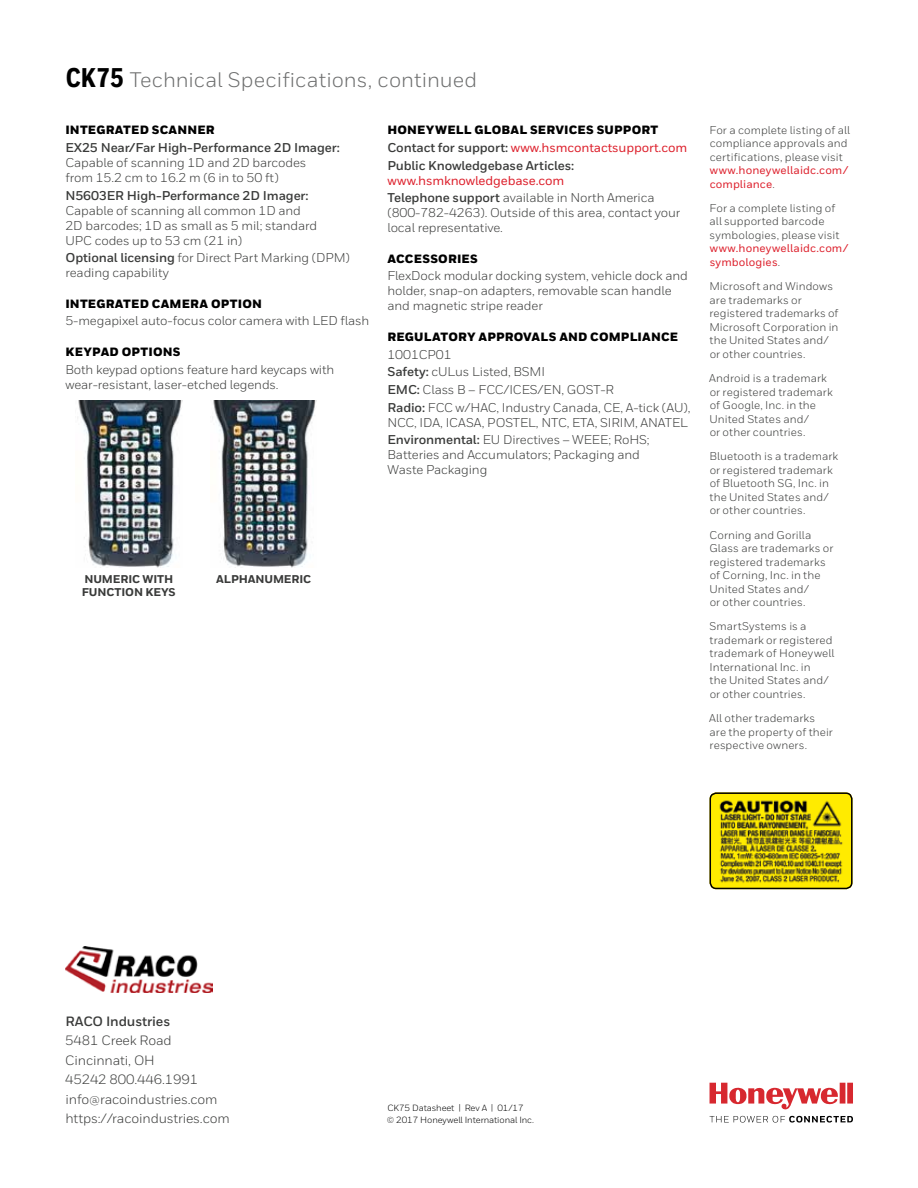
<style>
.page{position:relative;width:918px;height:1188px;background:#fff}
.page>*{position:absolute;margin:0;border:0;box-sizing:border-box;transform-origin:0 0}
.t1{font:21px "Honeywell Sans";color:#6d6e6e}
.t2{font:13.5px/19.5px "Honeywell Sans";letter-spacing:-.01em;color:#3a3b3a}
.t3{font:700 13.5px "Honeywell Sans";letter-spacing:-.01em;color:#3a3b3a}
.t4{font:12.75px/15px "Honeywell Sans";letter-spacing:-.01em;color:#3a3b3a}
.t5{font:700 12.75px/17.7px "Honeywell Sans";letter-spacing:-.01em;color:#3a3b3a}
.t6{font:500 12.75px/17.7px "Honeywell Sans";letter-spacing:-.01em;color:#dd202c}
.t7{font:900 12px "Honeywell Sans";letter-spacing:.015em;color:#000}
.t8{font:11.25px/13.5px "Honeywell Sans";letter-spacing:.005em;color:#3a3b3a}
.t9{font:500 11.25px/13.5px "Honeywell Sans";letter-spacing:.01em;color:#dd202c}
.t10{font:800 11.25px/12.8px "Honeywell Sans";letter-spacing:-.01em;color:#3a3b3a}
.t11{font:9px/12px "Honeywell Sans";letter-spacing:-.01em;color:#000}
.s1{font-family:"Honeywell Cond";font-weight:800;font-size:27px;color:#000}
.s2{font-weight:700}
.s3{font-weight:500;color:#dd202c}
.s4{font-weight:700;color:#3a3b3a}
.s5{font-weight:400;color:#3a3b3a}
</style>
<div class="page">
<svg style="left:710px;top:1083px;width:143px;height:27px"></svg>
<svg style="left:710px;top:1116px;width:143px;height:7px"></svg>
<img style="left:710px;top:795px;width:143px;height:94px">
<div style="left:710px;top:792px;width:143px;height:97px;border:2px solid #000;border-radius:6px"></div>
<img style="left:77px;top:401px;width:105px;height:167px">
<img style="left:212px;top:401px;width:105px;height:167px">
<img style="left:65px;top:946px;width:147px;height:47px">
<h1 class="t1" style="left:66px;top:67px;width:413px"><span class="s1">CK75</span> Technical Specifications, continued</h1>
<p class="t7" style="left:65px;top:123px;width:151px">INTEGRATED SCANNER</p>
<p class="t5" style="left:65px;top:139px;width:276px">EX25 Near/Far High-Performance 2D Imager:</p>
<p class="t4" style="left:65px;top:155px;width:242px">Capable of scanning 1D and 2D barcodes from 15.2 cm to 16.2 m (6 in to 50 ft)</p>
<p class="t5" style="left:65px;top:187px;width:245px">N5603ER High-Performance 2D Imager:</p>
<p class="t4" style="left:65px;top:203px;width:253px">Capable of scanning all common 1D and<br>2D barcodes; 1D as small as 5 mil; standard<br>UPC codes up to 53 cm (21 in)</p>
<p class="t4" style="left:65px;top:250px;width:286px"><span class="s2">Optional licensing</span> for Direct Part Marking (DPM) reading capability</p>
<p class="t7" style="left:65px;top:296px;width:198px">INTEGRATED CAMERA OPTION</p>
<p class="t4" style="left:65px;top:314px;width:306px">5-megapixel auto-focus color camera with LED flash</p>
<p class="t7" style="left:65px;top:344px;width:117px">KEYPAD OPTIONS</p>
<p class="t4" style="left:65px;top:362px;width:270px">Both keypad options feature hard keycaps with wear-resistant, laser-etched legends.</p>
<p class="t7" style="left:387px;top:123px;width:272px">HONEYWELL GLOBAL SERVICES SUPPORT</p>
<p class="t5" style="left:387px;top:139px;width:301px">Contact for support: <span class="s3">www.hsmcontactsupport.com<br></span>Public Knowledgebase Articles:</p>
<p class="t6" style="left:387px;top:172px;width:269px">www.hsmknowledgebase.com<br><span class="s4">Telephone support</span> <span class="s5">available in North America</span></p>
<p class="t4" style="left:387px;top:205px;width:294px">(800-782-4263). Outside of this area, contact your local representative.</p>
<p class="t7" style="left:387px;top:251px;width:92px">ACCESSORIES</p>
<p class="t4" style="left:387px;top:269px;width:302px">FlexDock modular docking system, vehicle dock and holder, snap-on adapters, removable scan handle and magnetic stripe reader</p>
<p class="t7" style="left:387px;top:329px;width:292px">REGULATORY APPROVALS AND COMPLIANCE</p>
<p class="t4" style="left:387px;top:345px;width:304px;line-height:17.7px">1001CP01<br><span class="s2">Safety:</span> cULus Listed, BSMI<br><span class="s2">EMC:</span> Class B – FCC/ICES/EN, GOST-R<br><span class="s2">Radio:</span> FCC w/HAC, Industry Canada, CE, A-tick (AU),</p>
<p class="t4" style="left:387px;top:413px;width:302px;line-height:17.7px">NCC, IDA, ICASA, POSTEL, NTC, ETA, SIRIM, ANATEL<br><span class="s2">Environmental:</span> EU Directives – WEEE; RoHS;</p>
<p class="t4" style="left:387px;top:448px;width:254px">Batteries and Accumulators; Packaging and<br>Waste Packaging</p>
<p class="t10" style="left:82px;top:573px;width:95px">NUMERIC WITH<br>FUNCTION KEYS</p>
<p class="t10" style="left:216px;top:574px;width:97px">ALPHANUMERIC</p>
<p class="t8" style="left:709px;top:123px;width:142px">For a complete listing of all compliance approvals and certifications, please visit</p>
<p class="t9" style="left:710px;top:164px;width:140px">www.honeywellaidc.com/ compliance<span class="s5">.</span></p>
<p class="t8" style="left:709px;top:201px;width:132px">For a complete listing of all supported barcode symbologies, please visit</p>
<p class="t9" style="left:710px;top:242px;width:140px">www.honeywellaidc.com/ symbologies<span class="s5">.</span></p>
<p class="t8" style="left:709px;top:280px;width:131px">Microsoft and Windows are trademarks or registered trademarks of<br>Microsoft Corporation in the United States and/ or other countries.</p>
<p class="t8" style="left:709px;top:371px;width:125px">Android is a trademark or registered trademark of Google, Inc. in the<br>United States and/<br>or other countries.</p>
<p class="t8" style="left:709px;top:450px;width:130px">Bluetooth is a trademark or registered trademark of Bluetooth SG, Inc. in the United States and/ or other countries.</p>
<p class="t8" style="left:709px;top:528px;width:126px">Corning and Gorilla<br>Glass are trademarks or registered trademarks of Corning, Inc. in the<br>United States and/<br>or other countries.</p>
<p class="t8" style="left:709px;top:620px;width:126px">SmartSystems is a trademark or registered trademark of Honeywell<br>International Inc. in<br>the United States and/ or other countries.</p>
<p class="t8" style="left:709px;top:712px;width:125px">All other trademarks are the property of their respective owners.</p>
<p class="t3" style="left:65px;top:1013px;width:106px">RACO Industries</p>
<p class="t2" style="left:65px;top:1031px;width:166px">5481 Creek Road<br>Cincinnati, OH<br>45242 800.446.1991 info@racoindustries.com https://racoindustries.com</p>
<p class="t11" style="left:387px;top:1101px;width:149px">CK75 Datasheet | Rev A | 01/17<br>© 2017 Honeywell International Inc.</p>
</div>
